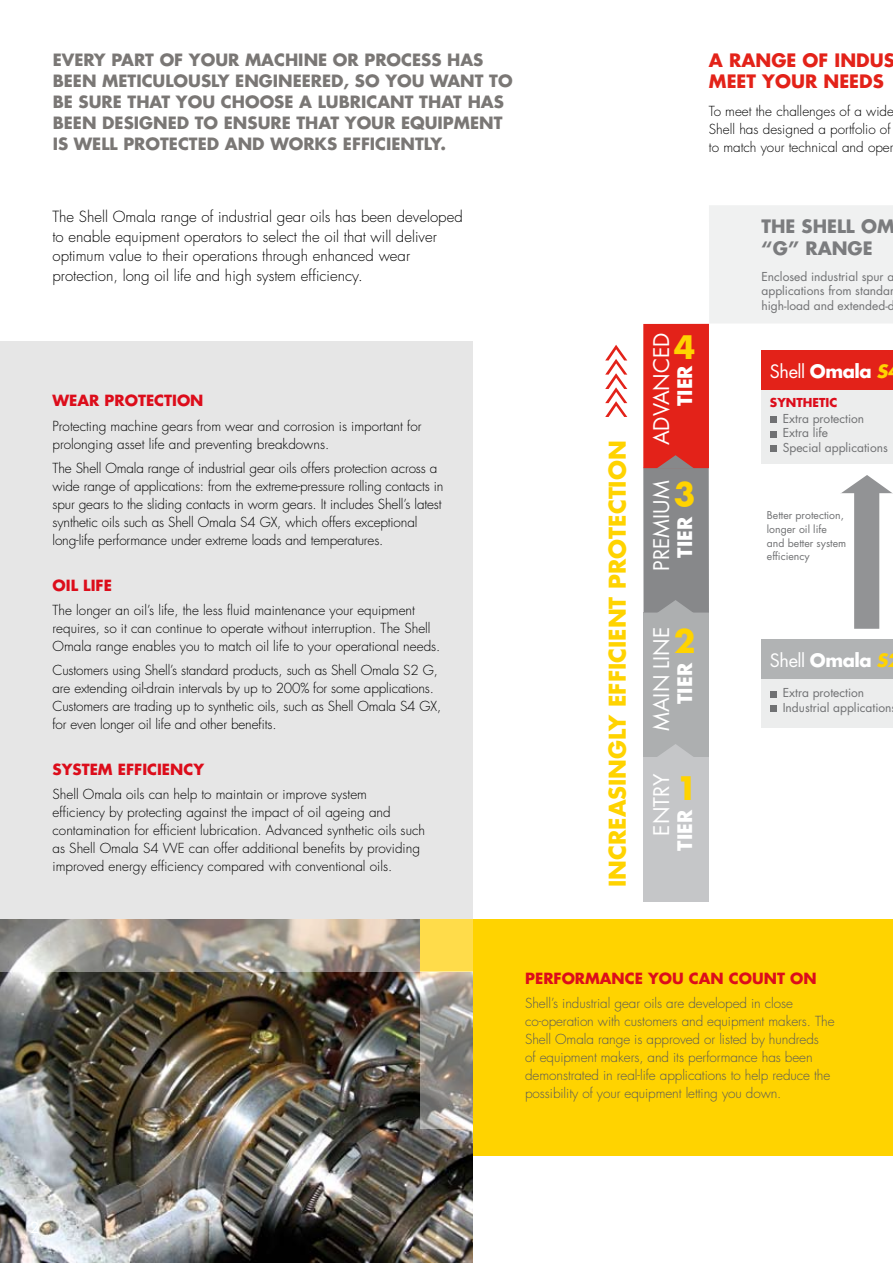
<style>
.page{position:relative;width:893px;height:1263px;background:#fff}
.page>*{position:absolute;margin:0;border:0;box-sizing:border-box;transform-origin:0 0}
.t1{font:700 31.5px "Futura Std";color:#ffd300}
.t2{font:700 22.5px "Futura Std";color:#ffd300}
.t3{font:21px "Futura Std";color:#fff}
.t4{font:700 19.5px "Futura Std";color:#fff}
.t5{font:700 18px "Futura Std";color:#e32219}
.t6{font:18px "Futura Std";letter-spacing:-.025em;color:#fff}
.t7{font:700 18px "Futura Std";color:#7b7c7e}
.t8{font:700 16.5px/21px "Futura Std";color:#7a7775}
.t9{font:300 15px/19.5px "Futura Std";color:#000}
.t10{font:700 15px "Futura Std";color:#dc0d1b}
.t11{font:15px "Futura Std";color:#fff}
.t12{font:300 13.5px/18px "Futura Std";color:#000}
.t13{font:300 13.5px/18px "Futura Std";letter-spacing:-.005em;color:#58585a}
.t14{font:12px/14.4px "Futura Std";color:#707173}
.t15{font:700 12px "Futura Std";color:#dc0d1b}
.t16{font:10.5px/13.5px "Futura Std";color:#707173}
.s1{font-weight:700}
.s2{font-weight:700;font-style:italic;color:#ffd300}
</style>
<div class="page">
<div style="left:473px;top:919px;width:420px;height:236px;background:#ffd300"></div>
<div style="left:0;top:341px;width:473px;height:578px;background:#e6e6e6"></div>
<img style="left:0;top:971px;width:473px;height:292px">
<svg style="left:0;top:919px;width:420px;height:52px;background:#aaa399"></svg>
<div style="left:420px;top:919px;width:53px;height:52px;background:#ffdc4a"></div>
<svg style="left:420px;top:971px;width:53px;height:158px;background:#9b9892"></svg>
<div style="left:709px;top:205px;width:184px;height:118px;background:#f0f1f1"></div>
<div style="left:761px;top:390px;width:132px;height:74px;background:#eceded"></div>
<svg style="left:770px;top:417px;width:6px;height:6px"></svg>
<svg style="left:770px;top:431px;width:6px;height:6px"></svg>
<div style="left:770px;top:445px;width:6px;height:7px;background:#707173"></div>
<div style="left:761px;top:679px;width:132px;height:49px;background:#eceded"></div>
<svg style="left:770px;top:691px;width:6px;height:6px"></svg>
<div style="left:770px;top:705px;width:6px;height:7px;background:#707173"></div>
<div style="left:761px;top:351px;width:132px;height:39px;background:#e32219"></div>
<div style="left:761px;top:639px;width:132px;height:40px;background:#b1b3b4"></div>
<svg style="left:840px;top:475px;width:53px;height:154px"></svg>
<svg style="left:605px;top:345px;width:22px;height:72px"></svg>
<div style="left:643px;top:757px;width:66px;height:144px;background:#c5c6c8"></div>
<div style="left:643px;top:612px;width:66px;height:145px;background:#adafb0"></div>
<div style="left:643px;top:468px;width:66px;height:144px;background:#87888a"></div>
<div style="left:643px;top:324px;width:66px;height:144px;background:#e32219"></div>
<svg style="left:656px;top:455px;width:39px;height:14px"></svg>
<svg style="left:656px;top:600px;width:39px;height:13px"></svg>
<svg style="left:658px;top:744px;width:35px;height:13px"></svg>
<p class="t8" style="left:53px;top:49px;width:461px">EVERY PART OF YOUR MACHINE OR PROCESS HAS BEEN METICULOUSLY ENGINEERED, SO YOU WANT TO BE SURE THAT YOU CHOOSE A LUBRICANT THAT HAS BEEN DESIGNED TO ENSURE THAT YOUR EQUIPMENT IS WELL PROTECTED AND WORKS EFFICIENTLY.</p>
<h3 class="t5" style="left:709px;top:49px;width:35px">A RANGE</h3>
<h3 class="t5" style="left:803px;top:49px;width:45px">OF IND</h3>
<h3 class="t5" style="left:870px;top:49px;width:26px">US</h3>
<h3 class="t5" style="left:709px;top:70px;width:13px">MEET</h3>
<h3 class="t5" style="left:762px;top:70px;width:74px">YOURNEEDS</h3>
<p class="t12" style="left:709px;top:103px;width:186px">To meet the challenges of a wide<br>Shell has designed a portfolio of to match your technical and oper</p>
<p class="t9" style="left:53px;top:208px;width:412px">The Shell Omala range of industrial gear oils has been developed to enable equipment operators to select the oil that will deliver optimum value to their operations through enhanced wear protection, long oil life and high system efficiency.</p>
<p class="t10" style="left:53px;top:391px;width:153px">WEAR PROTECTION</p>
<p class="t12" style="left:53px;top:417px;width:371px">Protecting machine gears from wear and corrosion is important for prolonging asset life and preventing breakdowns.</p>
<p class="t12" style="left:53px;top:459px;width:392px">The Shell Omala range of industrial gear oils offers protection across a wide range of applications: from the extreme-pressure rolling contacts in spur gears to the sliding contacts in worm gears. It includes Shell’s latest synthetic oils such as Shell Omala S4 GX, which offers exceptional long-life performance under extreme loads and temperatures.</p>
<p class="t10" style="left:53px;top:575px;width:61px">OIL LIFE</p>
<p class="t12" style="left:53px;top:601px;width:389px">The longer an oil’s life, the less fluid maintenance your equipment requires, so it can continue to operate without interruption. The Shell<br>Omala range enables you to match oil life to your operational needs.</p>
<p class="t12" style="left:53px;top:662px;width:390px">Customers using Shell’s standard products, such as Shell Omala S2 G, are extending oil-drain intervals by up to 200% for some applications.<br>Customers are trading up to synthetic oils, such as Shell Omala S4 GX, for even longer oil life and other benefits.</p>
<p class="t10" style="left:53px;top:759px;width:153px">SYSTEM EFFICIENCY</p>
<p class="t12" style="left:53px;top:786px;width:374px">Shell Omala oils can help to maintain or improve system<br>efficiency by protecting against the impact of oil ageing and contamination for efficient lubrication. Advanced synthetic oils such as Shell Omala S4 WE can offer additional benefits by providing improved energy efficiency compared with conventional oils.</p>
<h3 class="t7" style="left:761px;top:214px;width:12px">THE</h3>
<h3 class="t7" style="left:802px;top:214px;width:12px">SHELL</h3>
<h3 class="t7" style="left:861px;top:214px;width:16px">OM</h3>
<h3 class="t7" style="left:761px;top:236px;width:58px">“G” RANGE</h3>
<h2 class="t2" style="left:602px;top:887px;width:445px;rotate:-90deg">INCREASINGLYEFFICIENTPROTECTION</h2>
<h3 class="t3" style="left:648px;top:445px;width:114px;rotate:-90deg">advanced</h3>
<h3 class="t3" style="left:648px;top:571px;width:92px;rotate:-90deg">premium</h3>
<h1 class="t1" style="left:674px;top:326px;width:23px">4</h1>
<h3 class="t4" style="left:672px;top:406px;width:42px;rotate:-90deg">TIER</h3>
<h1 class="t1" style="left:674px;top:474px;width:23px">3</h1>
<h3 class="t4" style="left:672px;top:557px;width:42px;rotate:-90deg">TIER</h3>
<h1 class="t1" style="left:674px;top:620px;width:23px">2</h1>
<h3 class="t3" style="left:648px;top:731px;width:103px;rotate:-90deg">main line</h3>
<h3 class="t4" style="left:672px;top:704px;width:42px;rotate:-90deg">TIER</h3>
<h3 class="t3" style="left:648px;top:836px;width:64px;rotate:-90deg">entry</h3>
<h1 class="t1" style="left:676px;top:767px;width:23px">1</h1>
<h3 class="t4" style="left:672px;top:851px;width:42px;rotate:-90deg">TIER</h3>
<p class="t14" style="left:761px;top:269px;width:135px;text-align:justify">Enclosed industrial spur a applications from standar high-load and extended-d</p>
<h3 class="t6" style="left:770px;top:360px;width:119px">Shell <span class="s1">OMALA</span> <span class="s2">S</span></h3>
<p class="t15" style="left:770px;top:394px;width:69px">SYNTHETIC</p>
<p class="t14" style="left:783px;top:411px;width:107px">Extra protection<br>Extra life<br>Special applications</p>
<p class="t16" style="left:767px;top:509px;width:81px">Better protection, longer oil life and better system efficiency</p>
<h3 class="t6" style="left:770px;top:648px;width:119px">Shell <span class="s1">OMALA</span> <span class="s2">S</span></h3>
<p class="t14" style="left:783px;top:686px;width:110px">Extra protection<br>Industrial application</p>
<p class="t10" style="left:525px;top:968px;width:12px">PERFORMANCE</p>
<p class="t10" style="left:648px;top:968px;width:53px">YO U CAN</p>
<p class="t10" style="left:729px;top:968px;width:75px">COUNT ON</p>
<p class="t13" style="left:525px;top:995px;width:311px">Shell’s industrial gear oils are developed in close co‑operation with customers and equipment makers. The Shell Omala range is approved or listed by hundreds<br>of equipment makers, and its performance has been demonstrated in real-life applications to help reduce the possibility of your equipment letting you down.</p>
<p class="t11" style="left:30px;top:1218px;width:11px">2</p>
</div>
